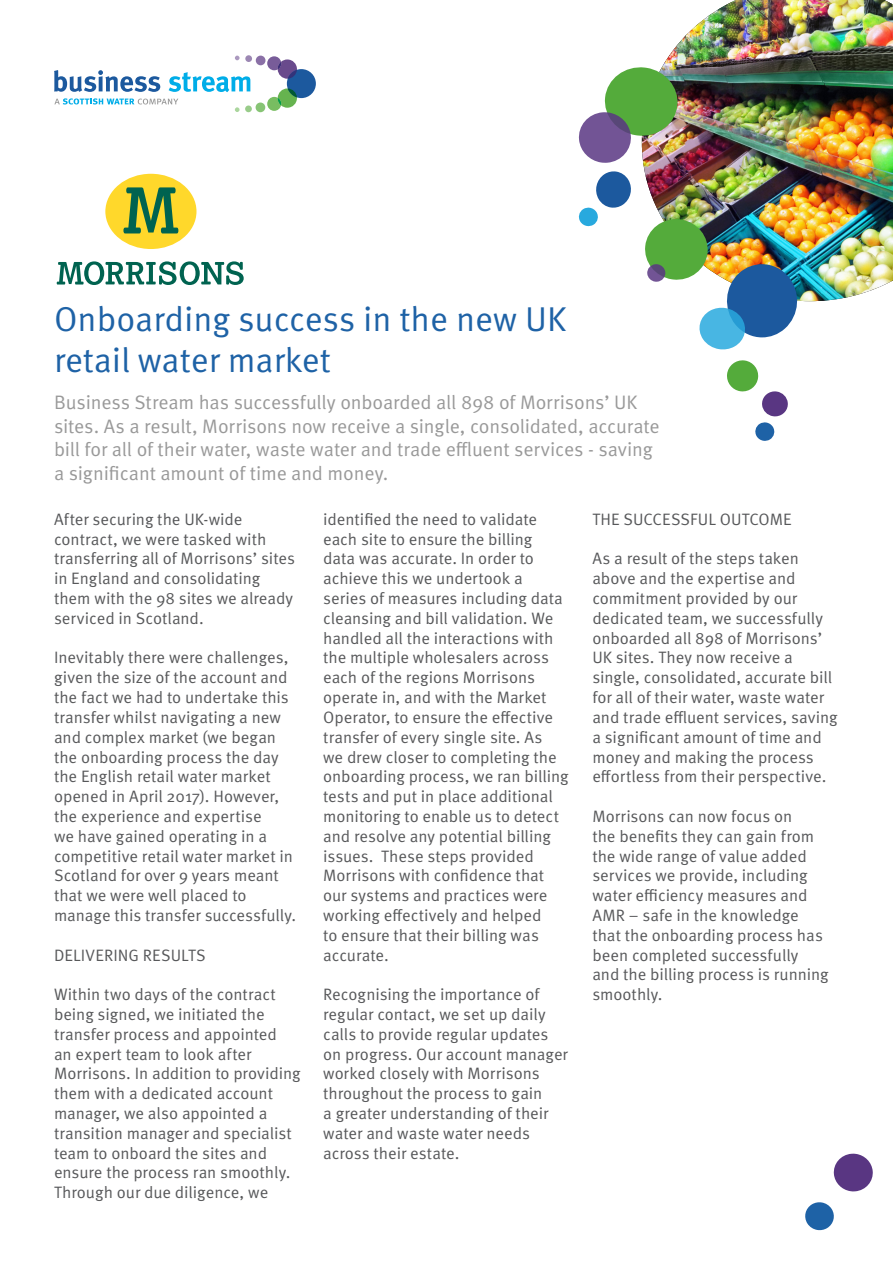
<style>
.page{position:relative;width:893px;height:1263px;background:#fff}
.page>*{position:absolute;margin:0;border:0;box-sizing:border-box;transform-origin:0 0}
.t1{font:34.5px/41.4px "Meta Pro";color:#1e62a6}
.t2{font:19.5px/23.4px "Meta Pro";letter-spacing:-.01em;color:#999}
.t3{font:16.5px/19.8px "Meta Pro";letter-spacing:-.005em;color:#57585a}
</style>
<div class="page">
<svg style="left:235px;top:56px;width:5px;height:4px"></svg>
<div style="left:245px;top:55px;width:7px;height:7px;background:#9c87b3;border-radius:50%"></div>
<div style="left:256px;top:56px;width:9px;height:9px;background:#8a70a6;border-radius:50%"></div>
<svg style="left:235px;top:107px;width:5px;height:5px"></svg>
<div style="left:245px;top:105px;width:7px;height:7px;background:#99cc8a;border-radius:50%"></div>
<div style="left:256px;top:103px;width:9px;height:9px;background:#87c475;border-radius:50%"></div>
<div style="left:287px;top:69px;width:29px;height:29px;background:#1c599e;border-radius:50%"></div>
<svg style="left:267px;top:56px;width:30px;height:23px"></svg>
<svg style="left:267px;top:88px;width:30px;height:23px"></svg>
<svg style="left:54px;top:70px;width:106px;height:22px"></svg>
<svg style="left:169px;top:72px;width:81px;height:20px"></svg>
<svg style="left:54px;top:98px;width:124px;height:7px"></svg>
<img style="left:643px;top:0;width:250px;height:301px">
<img style="left:578px;top:65px;width:101px;height:98px">
<svg style="left:578px;top:171px;width:53px;height:55px"></svg>
<svg style="left:727px;top:360px;width:61px;height:56px"></svg>
<svg style="left:755px;top:422px;width:20px;height:19px"></svg>
<img style="left:643px;top:217px;width:158px;height:133px">
<div style="left:105px;top:174px;width:91px;height:75px;background:#ffd82b;border-radius:50%"></div>
<svg style="left:123px;top:187px;width:55px;height:46px"></svg>
<svg style="left:57px;top:261px;width:187px;height:24px"></svg>
<svg style="left:833px;top:1153px;width:40px;height:38px"></svg>
<svg style="left:805px;top:1202px;width:29px;height:28px"></svg>
<p class="t1" style="left:54px;top:299px;width:514px">Onboarding success in the new UK retail water market</p>
<p class="t2" style="left:54px;top:391px;width:607px">Business Stream has successfully onboarded all 898 of Morrisons’ UK sites. As a result, Morrisons now receive a single, consolidated, accurate bill for all of their water, waste water and trade effluent services - saving a significant amount of time and money.</p>
<p class="t3" style="left:54px;top:510px;width:243px">After securing the UK-wide contract, we were tasked with transferring all of Morrisons’ sites in England and consolidating them with the 98 sites we already serviced in Scotland.</p>
<p class="t3" style="left:54px;top:648px;width:244px">Inevitably there were challenges, given the size of the account and the fact we had to undertake this transfer whilst navigating a new and complex market (we began the onboarding process the day the English retail water market opened in April 2017). However, the experience and expertise<br>we have gained operating in a competitive retail water market in<br>Scotland for over 9 years meant that we were well placed to manage this transfer successfully.</p>
<p class="t3" style="left:54px;top:945px;width:153px">DELIVERING RESULTS</p>
<p class="t3" style="left:54px;top:985px;width:248px">Within two days of the contract being signed, we initiated the transfer process and appointed<br>an expert team to look after<br>Morrisons. In addition to providing them with a dedicated account manager, we also appointed a transition manager and specialist team to onboard the sites and ensure the process ran smoothly.</p>
<p class="t3" style="left:54px;top:1183px;width:216px">Through our due diligence, we</p>
<p class="t3" style="left:323px;top:510px;width:247px">identified the need to validate each site to ensure the billing data was accurate. In order to achieve this we undertook a series of measures including data cleansing and bill validation. We handled all the interactions with the multiple wholesalers across each of the regions Morrisons operate in, and with the Market<br>Operator, to ensure the effective transfer of every single site. As<br>we drew closer to completing the onboarding process, we ran billing tests and put in place additional monitoring to enable us to detect and resolve any potential billing issues. These steps provided<br>Morrisons with confidence that our systems and practices were working effectively and helped<br>to ensure that their billing was accurate.</p>
<p class="t3" style="left:323px;top:985px;width:246px">Recognising the importance of regular contact, we set up daily calls to provide regular updates on progress. Our account manager worked closely with Morrisons throughout the process to gain<br>a greater understanding of their water and waste water needs across their estate.</p>
<p class="t3" style="left:592px;top:510px;width:201px">THE SUCCESSFUL OUTCOME</p>
<p class="t3" style="left:592px;top:549px;width:247px">As a result of the steps taken above and the expertise and commitment provided by our dedicated team, we successfully onboarded all 898 of Morrisons’<br>UK sites. They now receive a single, consolidated, accurate bill for all of their water, waste water and trade effluent services, saving a significant amount of time and money and making the process effortless from their perspective.</p>
<p class="t3" style="left:592px;top:807px;width:238px">Morrisons can now focus on<br>the benefits they can gain from the wide range of value added services we provide, including water efficiency measures and<br>AMR – safe in the knowledge that the onboarding process has been completed successfully and the billing process is running smoothly.</p>
</div>
